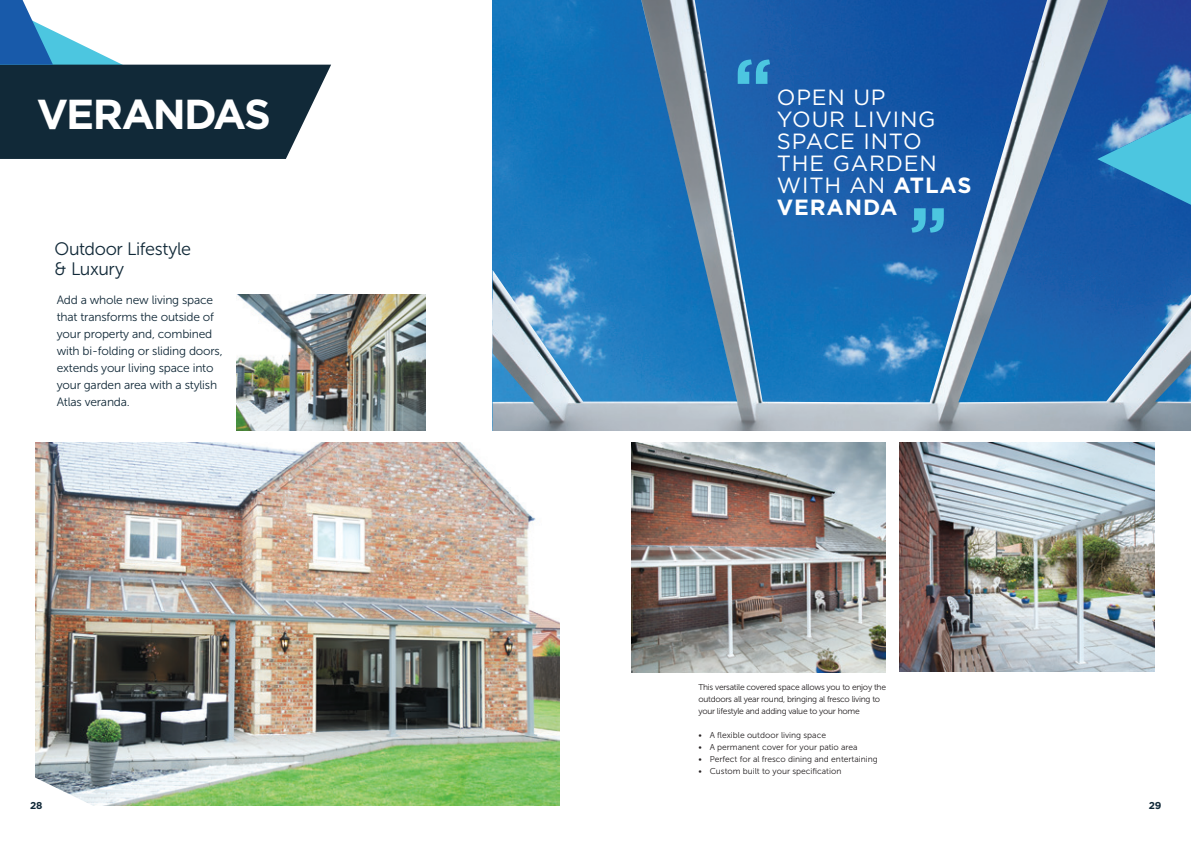
<style>
.page{position:relative;width:1191px;height:842px;background:#fff}
.page>*{position:absolute;margin:0;border:0;box-sizing:border-box;transform-origin:0 0}
.t1{font:700 41.9px "Gotham";letter-spacing:-.045em;color:#fff}
.t2{font:22px/22px "Gotham";letter-spacing:.04em;color:#fff}
.t3{font:18px/20px "Museo Sans 300";letter-spacing:-.02em;color:#112938}
.t4{font:12px/17px "Museo Sans 300";letter-spacing:-.015em;color:#112938}
.t5{font:700 10px "Gotham";color:#112938}
.t6{font:8.5px "Museo Sans 300";color:#231f20}
.t7{font:8.5px/12px "Museo Sans 300";letter-spacing:-.02em;color:#231f20}
.s1{font-weight:700}
</style>
<div class="page">
<img style="left:492px;top:0;width:699px;height:431px">
<img style="left:236px;top:295px;width:190px;height:136px">
<img style="left:631px;top:442px;width:254px;height:230px">
<img style="left:35px;top:442px;width:524px;height:364px">
<img style="left:899px;top:443px;width:256px;height:229px">
<svg style="left:1097px;top:113px;width:94px;height:92px"></svg>
<svg style="left:737px;top:60px;width:33px;height:24px"></svg>
<svg style="left:911px;top:208px;width:32px;height:25px"></svg>
<svg style="left:35px;top:760px;width:75px;height:46px"></svg>
<svg style="left:0;top:0;width:331px;height:159px"></svg>
<h1 class="t1" style="left:37px;top:86px;width:236px">VERANDAS</h1>
<h3 class="t3" style="left:55px;top:239px;width:138px">Outdoor Lifestyle &amp; Luxury</h3>
<p class="t4" style="left:57px;top:291px;width:167px">Add a whole new living space that transforms the outside of your property and, combined with bi-folding or sliding doors, extends your living space into your garden area with a stylish<br>Atlas veranda.</p>
<p class="t5" style="left:30px;top:799px;width:14px">28</p>
<h2 class="t2" style="left:777px;top:86px;width:196px">OPEN UP<br>YOUR LIVING<br>SPACE INTO<br>THE GARDEN<br>WITH AN <span class="s1">ATLAS<br>VERANDA</span></h2>
<p class="t7" style="left:698px;top:681px;width:189px">This versatile covered space allows you to enjoy the outdoors all year round, bringing al fresco living to your lifestyle and adding value to your home</p>
<p class="t6" style="left:698px;top:730px;width:129px">• A flexible outdoor living space</p>
<p class="t6" style="left:698px;top:742px;width:161px">• A permanent cover for your patio area</p>
<p class="t6" style="left:698px;top:754px;width:181px">• Perfect for al fresco dining and entertaining</p>
<p class="t6" style="left:698px;top:766px;width:144px">• Custom built to your specification</p>
<p class="t5" style="left:1148px;top:799px;width:14px">29</p>
</div>
